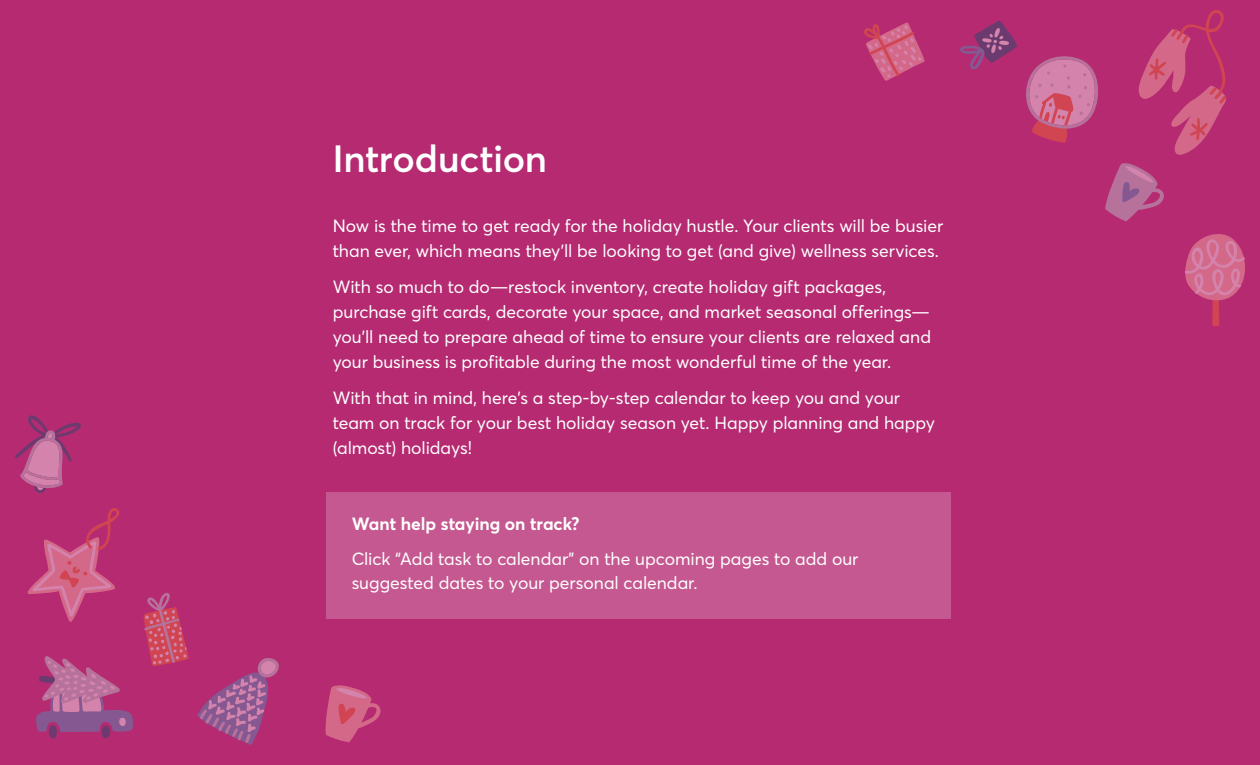
<style>
.page{position:relative;width:1260px;height:765px;background:#b52a71}
.page>*{position:absolute;margin:0;border:0;box-sizing:border-box;transform-origin:0 0}
.t1{font:600 37.5px "Averta";letter-spacing:-.005em;color:#fff}
.t2{font:17.5px/25px "Averta";color:#fff}
.t3{font:700 17.5px "Averta";color:#fff}
</style>
<div class="page">
<div style="left:327px;top:492px;width:624px;height:127px;background:#c55890"></div>
<svg style="left:197px;top:658px;width:82px;height:87px"></svg>
<svg style="left:960px;top:20px;width:57px;height:50px"></svg>
<svg style="left:143px;top:593px;width:46px;height:73px"></svg>
<svg style="left:36px;top:656px;width:97px;height:83px"></svg>
<svg style="left:27px;top:508px;width:93px;height:114px"></svg>
<svg style="left:1026px;top:10px;width:200px;height:212px"></svg>
<svg style="left:325px;top:685px;width:56px;height:58px"></svg>
<svg style="left:15px;top:415px;width:66px;height:78px"></svg>
<svg style="left:1185px;top:234px;width:60px;height:92px"></svg>
<svg style="left:864px;top:22px;width:61px;height:59px"></svg>
<h1 class="t1" style="left:332px;top:132px;width:216px">Introduction</h1>
<p class="t2" style="left:333px;top:212px;width:612px">Now is the time to get ready for the holiday hustle. Your clients will be busier than ever, which means they’ll be looking to get (and give) wellness services.</p>
<p class="t2" style="left:333px;top:274px;width:600px">With so much to do—restock inventory, create holiday gift packages, purchase gift cards, decorate your space, and market seasonal offerings— you’ll need to prepare ahead of time to ensure your clients are relaxed and your business is profitable during the most wonderful time of the year.</p>
<p class="t2" style="left:333px;top:385px;width:604px">With that in mind, here’s a step-by-step calendar to keep you and your team on track for your best holiday season yet. Happy planning and happy (almost) holidays!</p>
<p class="t3" style="left:352px;top:512px;width:230px">Want help staying on track?</p>
<p class="t2" style="left:352px;top:547px;width:508px;line-height:23.8px">Click “Add task to calendar” on the upcoming pages to add our suggested dates to your personal calendar.</p>
</div>
